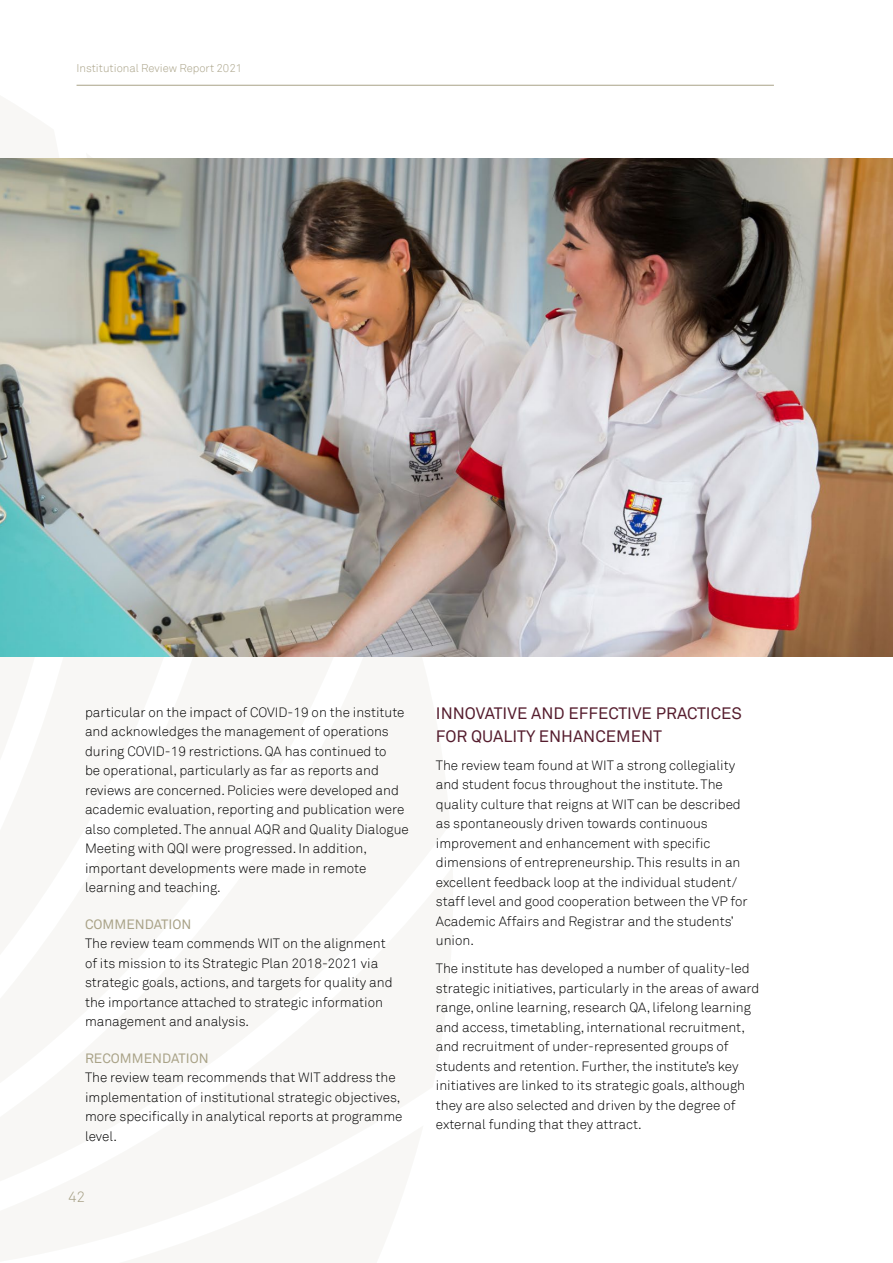
<style>
.page{position:relative;width:893px;height:1263px;background:#fff}
.page>*{position:absolute;margin:0;border:0;box-sizing:border-box;transform-origin:0 0}
.t1{font:16.5px/22.5px "Akkurat";color:#551d2e}
.t2{font:300 15px "Akkurat";color:#a9a287}
.t3{font:300 13.5px/19.5px "Akkurat";color:#000}
.t4{font:13.5px "Akkurat";color:#a9a287}
.t5{font:300 11.25px "Akkurat";color:#a9a287}
</style>
<div class="page">
<hr style="left:77px;top:85px;width:697px;height:1px;background:#a9a287">
<img style="left:0;top:158px;width:893px;height:498px">
<p class="t5" style="left:77px;top:61px;width:167px">Institutional Review Report 2021</p>
<p class="t3" style="left:85px;top:703px;width:325px">particular on the impact of COVID-19 on the institute and acknowledges the management of operations during COVID-19 restrictions. QA has continued to<br>be operational, particularly as far as reports and reviews are concerned. Policies were developed and academic evaluation, reporting and publication were also completed. The annual AQR and Quality Dialogue Meeting with QQI were progressed. In addition, important developments were made in remote learning and teaching.</p>
<p class="t4" style="left:85px;top:916px;width:108px">COMMENDATION</p>
<p class="t3" style="left:85px;top:934px;width:309px">The review team commends WIT on the alignment of its mission to its Strategic Plan 2018-2021 via strategic goals, actions, and targets for quality and the importance attached to strategic information management and analysis.</p>
<p class="t4" style="left:85px;top:1050px;width:125px">RECOMMENDATION</p>
<p class="t3" style="left:85px;top:1068px;width:319px">The review team recommends that WIT address the implementation of institutional strategic objectives, more specifically in analytical reports at programme level.</p>
<p class="t2" style="left:68px;top:1187px;width:19px">42</p>
<p class="t1" style="left:436px;top:702px;width:308px">INNOVATIVE AND EFFECTIVE PRACTICES<br>FOR QUALITY ENHANCEMENT</p>
<p class="t3" style="left:436px;top:755px;width:313px">The review team found at WIT a strong collegiality and student focus throughout the institute. The quality culture that reigns at WIT can be described as spontaneously driven towards continuous improvement and enhancement with specific dimensions of entrepreneurship. This results in an excellent feedback loop at the individual student/ staff level and good cooperation between the VP for Academic Affairs and Registrar and the students’ union.</p>
<p class="t3" style="left:436px;top:959px;width:325px">The institute has developed a number of quality-led strategic initiatives, particularly in the areas of award range, online learning, research QA, lifelong learning and access, timetabling, international recruitment, and recruitment of under-represented groups of students and retention. Further, the institute’s key initiatives are linked to its strategic goals, although they are also selected and driven by the degree of external funding that they attract.</p>
</div>
